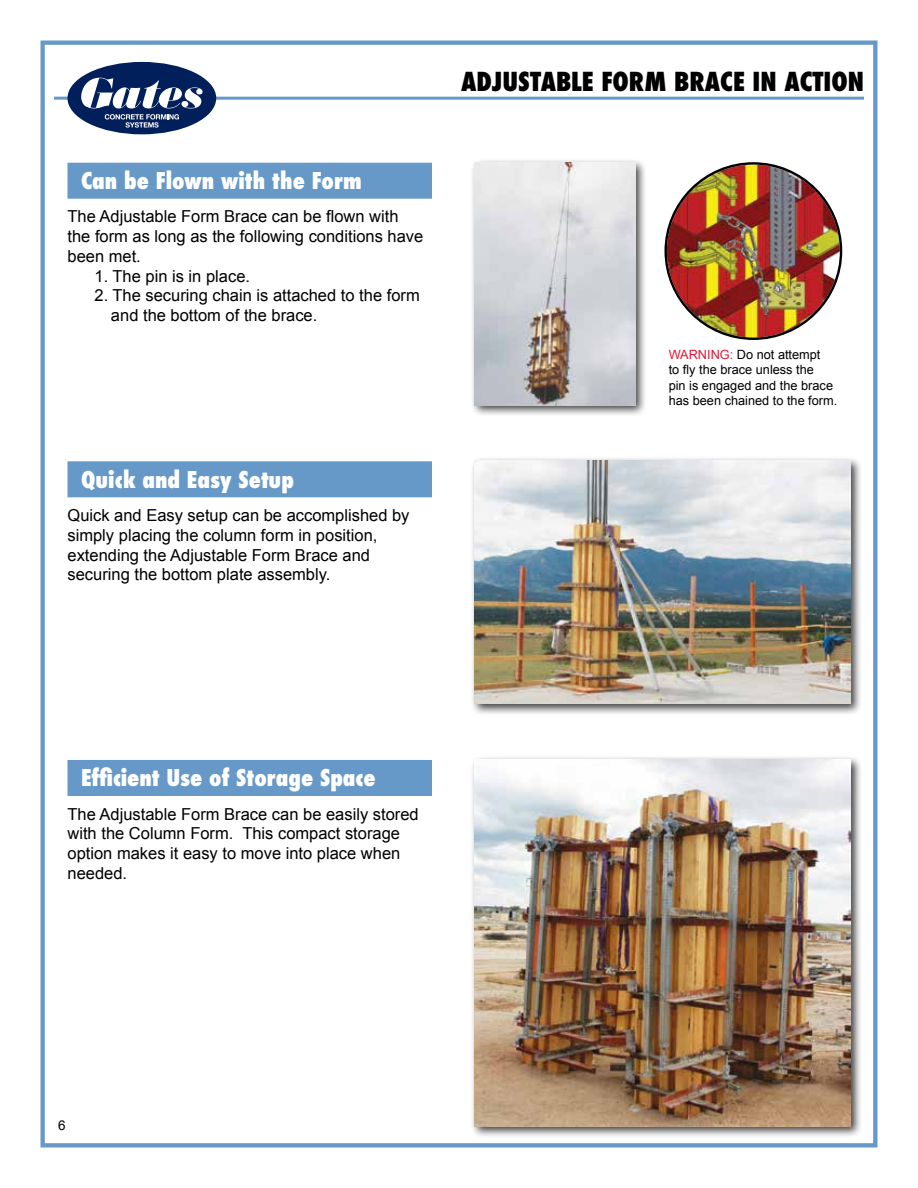
<style>
.page{position:relative;width:918px;height:1188px;background:#fff}
.page>*{position:absolute;margin:0;border:0;box-sizing:border-box;transform-origin:0 0}
.t1{font:800 condensed 25.5px "Futura";color:#000}
.t2{font:800 condensed 22.5px "Futura";color:#fff}
.t3{font:16.5px/19.8px "Arial";color:#000}
.t4{font:13.5px "Arial";color:#000}
.t5{font:12.75px/15.3px "Arial";color:#000}
.s1{color:#e31837}
</style>
<div class="page">
<div style="left:40px;top:41px;width:837px;height:1107px;border:4px solid #6799c8"></div>
<hr style="left:54px;top:97px;width:810px;height:3px;background:#6799c8">
<div style="left:68px;top:62px;width:148px;height:72px;background:#001f5b;border-radius:50%"></div>
<svg style="left:81px;top:78px;width:122px;height:50px"></svg>
<div style="left:470px;top:457px;width:393px;height:259px;background:#000;opacity:.75"></div>
<img style="left:474px;top:461px;width:377px;height:243px">
<div style="left:68px;top:461px;width:364px;height:36px;background:#6799c8"></div>
<div style="left:470px;top:158px;width:177px;height:259px;background:#000;opacity:.75"></div>
<img style="left:474px;top:162px;width:161px;height:243px">
<div style="left:68px;top:163px;width:364px;height:36px;background:#6799c8"></div>
<div style="left:68px;top:760px;width:364px;height:36px;background:#6799c8"></div>
<div style="left:470px;top:755px;width:393px;height:384px;background:#000;opacity:.75"></div>
<img style="left:474px;top:759px;width:377px;height:367px">
<img style="left:667px;top:165px;width:173px;height:173px;border-radius:86px">
<p class="t2" style="left:81px;top:165px;width:282px">Can be Flown with the Form</p>
<p class="t3" style="left:68px;top:207px;width:357px">The Adjustable Form Brace can be flown with the form as long as the following conditions have been met.</p>
<p class="t3" style="left:94px;top:266px;width:157px">1. The pin is in place.</p>
<p class="t3" style="left:111px;top:286px;width:310px;text-indent:-16px">2. The securing chain is attached to the form and the bottom of the brace.</p>
<p class="t2" style="left:81px;top:464px;width:214px">Quick and Easy Setup</p>
<p class="t3" style="left:68px;top:505px;width:344px">Quick and Easy setup can be accomplished by simply placing the column form in position, extending the Adjustable Form Brace and securing the bottom plate assembly.</p>
<p class="t1" style="left:461px;top:64px;width:404px">ADJUSTABLE FORM BRACE IN ACTION</p>
<p class="t5" style="left:669px;top:347px;width:170px"><span class="s1">WARNING:</span> Do not attempt<br>to fly the brace unless the<br>pin is engaged and the brace has been chained to the form.</p>
<p class="t2" style="left:81px;top:763px;width:296px">Efficient Use of Storage Space</p>
<p class="t3" style="left:68px;top:804px;width:353px">The Adjustable Form Brace can be easily stored with the Column Form. This compact storage option makes it easy to move into place when needed.</p>
<p class="t4" style="left:58px;top:1116px;width:9px">6</p>
</div>
